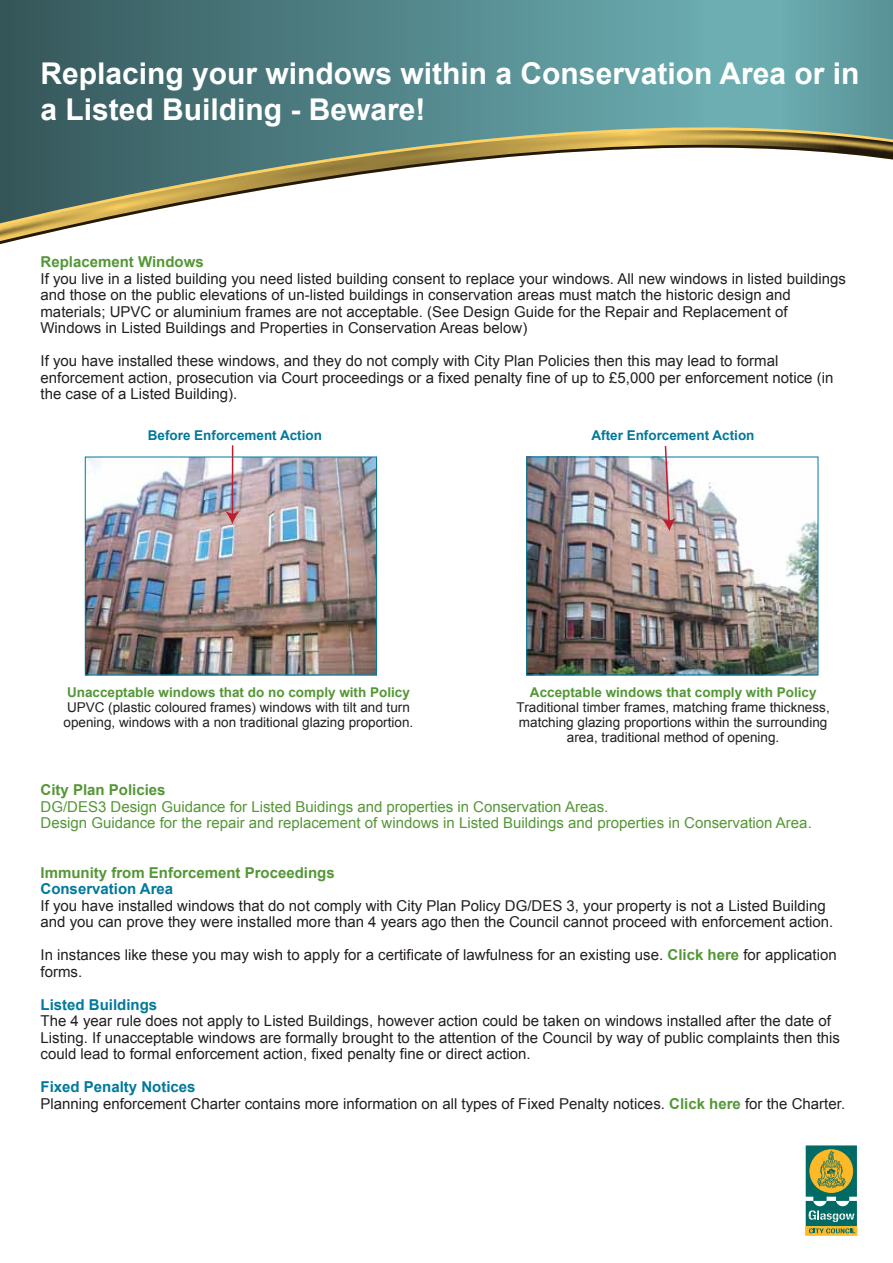
<style>
.page{position:relative;width:893px;height:1263px;background:#fff}
.page>*{position:absolute;margin:0;border:0;box-sizing:border-box;transform-origin:0 0}
.t1{font:700 30px/36px "Arial";color:#fff}
.t2{font:15px/16.5px "Arial";color:#231f20}
.t3{font:15px/16.5px "Arial";color:#549736}
.t4{font:700 15px "Arial";color:#549736}
.t5{font:700 15px "Arial";color:#00799c}
.t6{font:13.5px/15px "Arial";color:#231f20}
.t7{font:700 13.5px "Arial";color:#549736}
.t8{font:700 13.5px "Arial";color:#00799c}
.s1{font-weight:700;color:#549736}
.s2{font-weight:700;color:#00799c}
</style>
<div class="page">
<svg style="left:0;top:0;width:893px;height:81px;background:#54888c"></svg>
<img style="left:0;top:81px;width:893px;height:46px">
<svg style="left:0;top:127px;width:893px;height:118px"></svg>
<svg style="left:805px;top:1226px;width:52px;height:9px"></svg>
<svg style="left:806px;top:1145px;width:51px;height:88px;background:#6a915e"></svg>
<img style="left:527px;top:459px;width:291px;height:217px">
<img style="left:85px;top:459px;width:291px;height:217px">
<div style="left:85px;top:457px;width:292px;height:218px;border:1px solid #00799c"></div>
<div style="left:526px;top:457px;width:292px;height:218px;border:1px solid #00799c"></div>
<hr style="left:232px;top:445px;width:1px;height:70px;background:#be1e2d">
<svg style="left:225px;top:511px;width:15px;height:13px"></svg>
<svg style="left:662px;top:446px;width:14px;height:85px"></svg>
<h1 class="t1" style="left:40px;top:56px;width:820px">Replacing your windows within a Conservation Area or in a Listed Building - Beware!</h1>
<p class="t4" style="left:40px;top:252px;width:165px">Replacement Windows</p>
<p class="t2" style="left:40px;top:270px;width:807px">If you live in a listed building you need listed building consent to replace your windows. All new windows in listed buildings and those on the public elevations of un-listed buildings in conservation areas must match the historic design and materials; UPVC or aluminium frames are not acceptable. (See Design Guide for the Repair and Replacement of Windows in Listed Buildings and Properties in Conservation Areas below)</p>
<p class="t2" style="left:40px;top:353px;width:794px">If you have installed these windows, and they do not comply with City Plan Policies then this may lead to formal enforcement action, prosecution via Court proceedings or a fixed penalty fine of up to £5,000 per enforcement notice (in the case of a Listed Building).</p>
<p class="t8" style="left:148px;top:427px;width:176px">Before Enforcement Action</p>
<p class="t8" style="left:591px;top:427px;width:165px">After Enforcement Action</p>
<p class="t7" style="left:67px;top:683px;width:344px">Unacceptable windows that do no comply with Policy</p>
<p class="t6" style="left:64px;top:700px;width:351px">UPVC (plastic coloured frames) windows with tilt and turn opening, windows with a non traditional glazing proportion.</p>
<p class="t7" style="left:530px;top:683px;width:288px">Acceptable windows that comply with Policy</p>
<p class="t6" style="left:517px;top:700px;width:315px;text-align:center">Traditional timber frames, matching frame thickness, matching glazing proportions within the surrounding area, traditional method of opening.</p>
<p class="t4" style="left:40px;top:780px;width:127px">City Plan Policies</p>
<p class="t3" style="left:40px;top:798px;width:773px">DG/DES3 Design Guidance for Listed Buidings and properties in Conservation Areas.<br>Design Guidance for the repair and replacement of windows in Listed Buildings and properties in Conservation Area.</p>
<p class="t4" style="left:40px;top:862px;width:296px">Immunity from Enforcement Proceedings</p>
<p class="t5" style="left:40px;top:879px;width:134px">Conservation Area</p>
<p class="t2" style="left:40px;top:897px;width:794px">If you have installed windows that do not comply with City Plan Policy DG/DES 3, your property is not a Listed Building and you can prove they were installed more than 4 years ago then the Council cannot proceed with enforcement action.</p>
<p class="t2" style="left:41px;top:947px;width:798px">In instances like these you may wish to apply for a certificate of lawfulness for an existing use. <span class="s1">Click here</span> for application forms.</p>
<p class="t5" style="left:41px;top:994px;width:118px">Listed Buildings</p>
<p class="t2" style="left:41px;top:1013px;width:801px">The 4 year rule does not apply to Listed Buildings, however action could be taken on windows installed after the date of<br>Listing. If unacceptable windows are formally brought to the attention of the Council by way of public complaints then this could lead to formal enforcement action, fixed penalty fine or direct action.</p>
<p class="t2" style="left:41px;top:1079px;width:806px"><span class="s2">Fixed Penalty Notices<br></span>Planning enforcement Charter contains more information on all types of Fixed Penalty notices. <span class="s1">Click here</span> for the Charter.</p>
</div>
